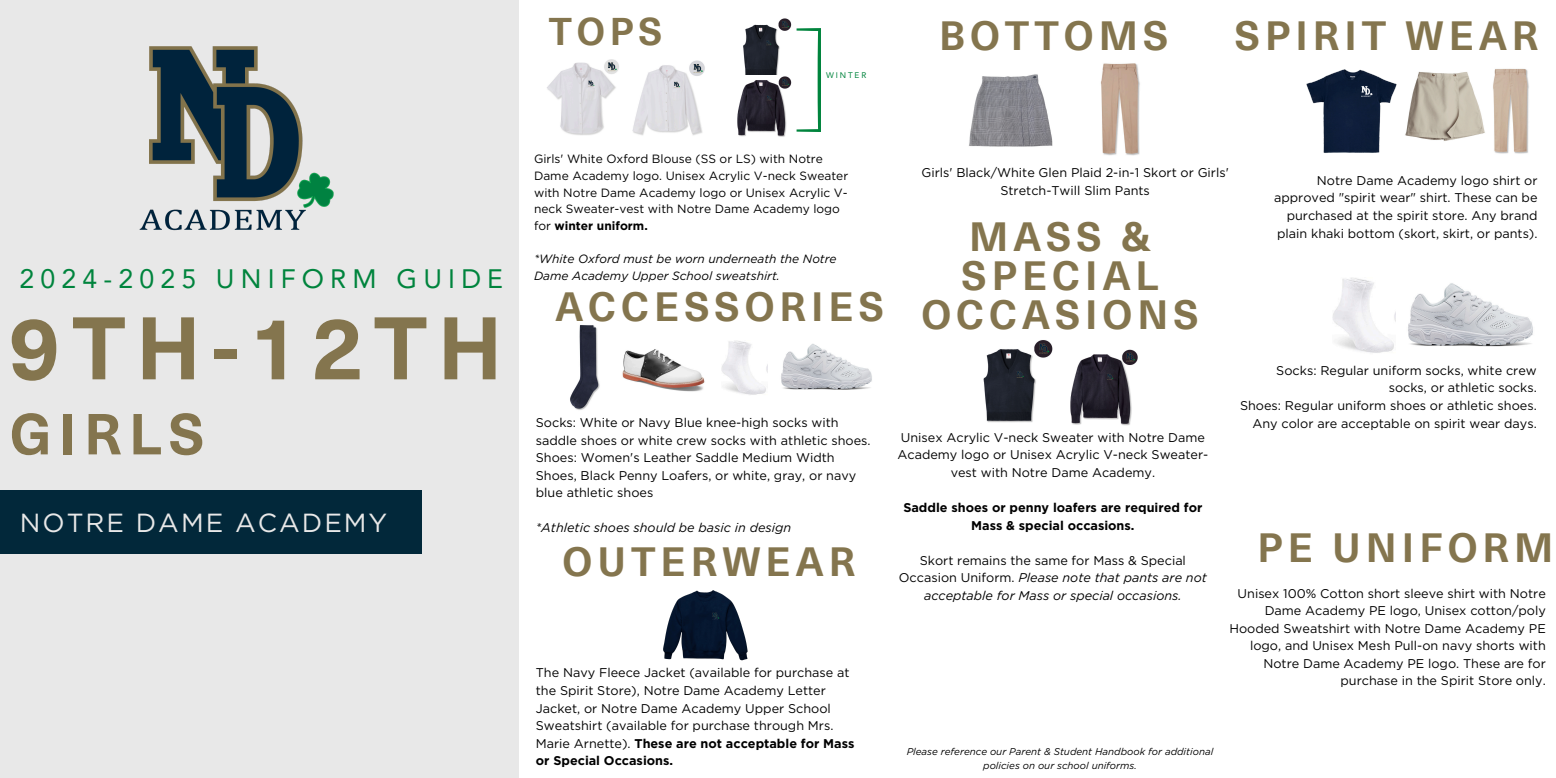
<style>
.page{position:relative;width:1556px;height:778px;background:#fff}
.page>*{position:absolute;margin:0;border:0;box-sizing:border-box;transform-origin:0 0}
.t1{font:700 87px "Neue Haas Unica Pro";letter-spacing:.115em;color:#84754e}
.t2{font:700 56.67px "Neue Haas Unica Pro";letter-spacing:.125em;color:#84754e}
.t3{font:700 39.87px/38.9px "Neue Haas Unica Pro";letter-spacing:.125em;color:#84754e;text-align:center}
.t4{font:700 37.71px "Neue Haas Unica Pro";color:#84754e}
.t5{font:26.64px "Avenir LT Pro";letter-spacing:.23em;color:#00843d}
.t6{font:26.19px "Gotham";letter-spacing:.075em;color:#e8e8e8}
.t7{font:12.66px/17.6px "Gotham";color:#000;text-align:center}
.t8{font:italic 12.66px "Gotham";color:#000}
.t9{font:700 12.66px/17.6px "Gotham";color:#000;text-align:center}
.t10{font:11.97px/16.6px "Gotham";color:#000}
.t11{font:italic 11.97px/16.6px "Gotham";color:#000}
.t12{font:italic 9.81px/13.7px "Gotham";color:#000;text-align:center}
.t13{font:8.16px "Avenir LT Pro";letter-spacing:.23em;color:#00843d}
.s1{font-weight:700}
.s2{font-style:italic}
</style>
<div class="page">
<div style="left:0;top:0;width:518px;height:778px;background:#e8e8e8"></div>
<div style="left:0;top:490px;width:422px;height:64px;background:#02283a"></div>
<img style="left:139px;top:46px;width:195px;height:185px">
<img style="left:1405px;top:71px;width:80px;height:70px">
<img style="left:1306px;top:69px;width:91px;height:84px">
<img style="left:1332px;top:278px;width:63px;height:75px">
<img style="left:1408px;top:283px;width:125px;height:64px">
<img style="left:1493px;top:68px;width:36px;height:86px">
<img style="left:1101px;top:63px;width:39px;height:93px">
<img style="left:969px;top:74px;width:84px;height:73px">
<img style="left:570px;top:325px;width:30px;height:85px">
<img style="left:622px;top:349px;width:83px;height:43px">
<svg style="left:796px;top:28px;width:25px;height:104px"></svg>
<img style="left:547px;top:59px;width:72px;height:76px">
<img style="left:632px;top:60px;width:73px;height:75px">
<img style="left:743px;top:18px;width:49px;height:57px">
<img style="left:737px;top:76px;width:55px;height:61px">
<img style="left:983px;top:340px;width:70px;height:83px">
<img style="left:1070px;top:349px;width:68px;height:77px">
<img style="left:721px;top:340px;width:46px;height:55px">
<img style="left:781px;top:344px;width:91px;height:46px">
<img style="left:663px;top:590px;width:85px;height:71px">
<p class="t5" style="left:20px;top:268px;width:485px">2024-2025 UNIFORM GUIDE</p>
<h3 class="t1" style="left:10px;top:278px;width:494px">9TH-12TH</h3>
<p class="t2" style="left:10px;top:388px;width:196px">GIRLS</p>
<p class="t6" style="left:20px;top:506px;width:369px">NOTRE DAME ACADEMY</p>
<h6 class="t4" style="left:548px;top:1px;width:115px">TOPS</h6>
<h6 class="t13" style="left:826px;top:72px;width:42px">WINTER</h6>
<p class="t3" style="left:939px;top:14px;width:231px">BOTTOMS</p>
<h6 class="t3" style="left:1234px;top:14px;width:305px">SPIRIT WEAR</h6>
<h6 class="t10" style="left:534px;top:151px;width:316px">Girls' White Oxford Blouse (SS or LS) with Notre Dame Academy logo. Unisex Acrylic V-neck Sweater with Notre Dame Academy logo or Unisex Acrylic V&shy;neck Sweater-vest with Notre Dame Academy logo for <span class="s1">winter uniform.</span></h6>
<h5 class="t11" style="left:534px;top:250px;width:304px">*White Oxford must be worn underneath the Notre<br>Dame Academy Upper School sweatshirt.</h5>
<h6 class="t3" style="left:555px;top:285px;width:330px">ACCESSORIES</h6>
<h6 class="t7" style="left:536px;top:413px;width:336px;text-align:left">Socks: White or Navy Blue knee-high socks with saddle shoes or white crew socks with athletic shoes.<br>Shoes: Women's Leather Saddle Medium Width Shoes, Black Penny Loafers, or white, gray, or navy blue athletic shoes</h6>
<h3 class="t8" style="left:536px;top:520px;width:257px">*Athletic shoes should be basic in design</h3>
<p class="t3" style="left:562px;top:540px;width:294px">OUTERWEAR</p>
<p class="t7" style="left:536px;top:664px;width:320px;text-align:left">The Navy Fleece Jacket (available for purchase at the Spirit Store), Notre Dame Academy Letter Jacket, or Notre Dame Academy Upper School Sweatshirt (available for purchase through Mrs.<br>Marie Arnette). <span class="s1">These are not acceptable for Mass or Special Occasions.</span></p>
<h6 class="t7" style="left:921px;top:164px;width:309px">Girls' Black/White Glen Plaid 2-in-1 Skort or Girls'<br>Stretch-Twill Slim Pants</h6>
<p class="t3" style="left:921px;top:215px;width:279px">MASS &amp;<br>SPECIAL<br>OCCASIONS</p>
<h3 class="t7" style="left:1273px;top:171px;width:265px;line-height:17.7px;text-align:right">Notre Dame Academy logo shirt or approved "spirit wear" shirt. These can be purchased at the spirit store. Any brand plain khaki bottom (skort, skirt, or pants).</h3>
<h3 class="t7" style="left:1239px;top:361px;width:298px;line-height:17.7px;text-align:right">Socks: Regular uniform socks, white crew socks, or athletic socks.<br>Shoes: Regular uniform shoes or athletic shoes.<br>Any color are acceptable on spirit wear days.</h3>
<p class="t7" style="left:897px;top:428px;width:312px">Unisex Acrylic V-neck Sweater with Notre Dame<br>Academy logo or Unisex Acrylic V-neck Sweater&shy;vest with Notre Dame Academy.</p>
<p class="t9" style="left:903px;top:498px;width:300px">Saddle shoes or penny loafers are required for<br>Mass &amp; special occasions.</p>
<p class="t7" style="left:898px;top:551px;width:309px">Skort remains the same for Mass &amp; Special<br>Occasion Uniform. <span class="s2">Please note that pants are not</span></p>
<p class="t8" style="left:924px;top:587px;width:259px">acceptable for Mass or special occasions.</p>
<p class="t3" style="left:1257px;top:526px;width:297px">PE UNIFORM</p>
<p class="t7" style="left:1229px;top:584px;width:318px;text-align:right">Unisex 100% Cotton short sleeve shirt with Notre Dame Academy PE logo, Unisex cotton/poly Hooded Sweatshirt with Notre Dame Academy PE logo, and Unisex Mesh Pull-on navy shorts with Notre Dame Academy PE logo. These are for purchase in the Spirit Store only.</p>
<p class="t12" style="left:906px;top:744px;width:308px">Please reference our Parent &amp; Student Handbook for additional policies on our school uniforms.</p>
</div>
